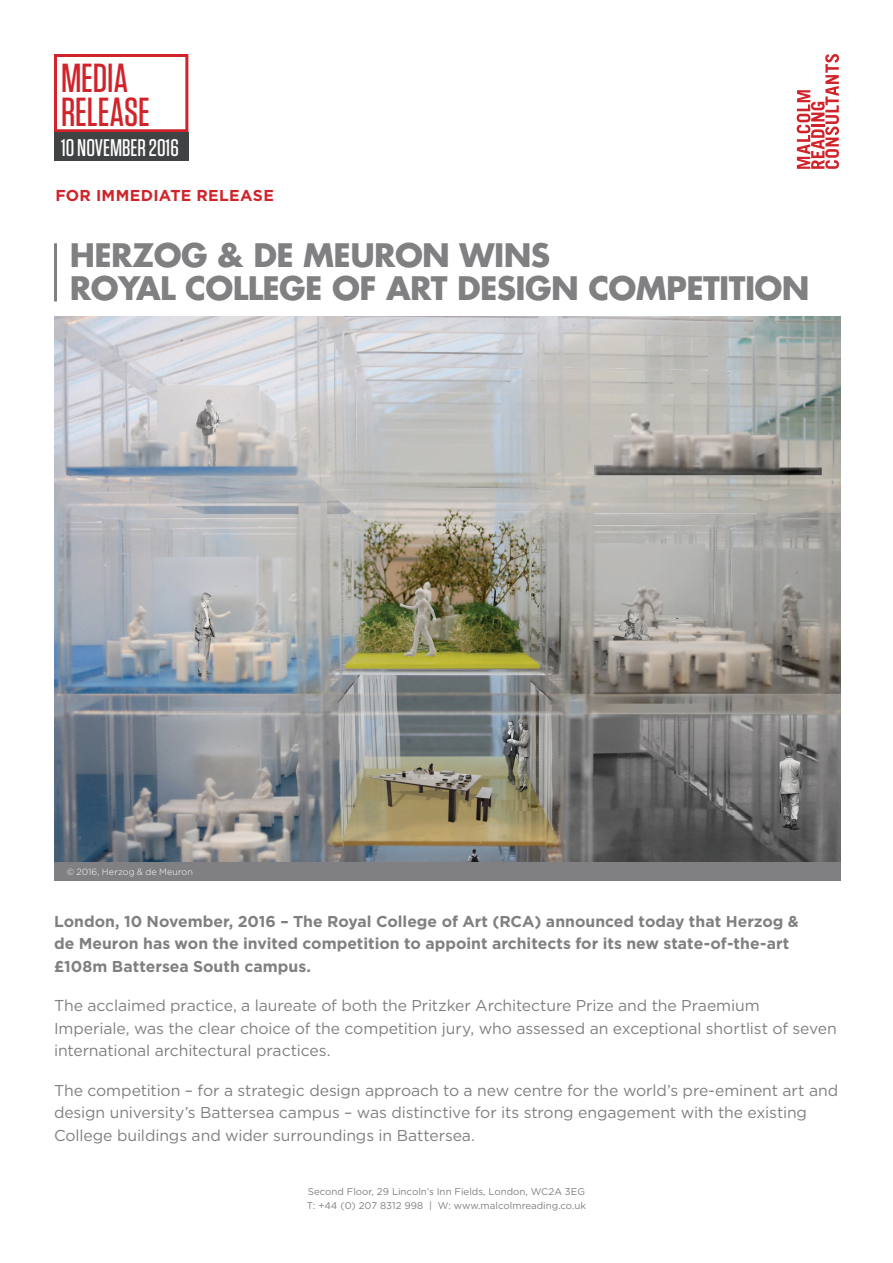
<style>
.page{position:relative;width:893px;height:1263px;background:#fff}
.page>*{position:absolute;margin:0;border:0;box-sizing:border-box;transform-origin:0 0}
.t1{font:500 40.5px/34.5px "Tungsten";color:#d1232a}
.t2{font:700 31.5px/33px "Futura Std";letter-spacing:-.02em;color:#808083}
.t3{font:500 24px "Tungsten";color:#fff}
.t4{font:15.75px/22.5px "Gotham";letter-spacing:-.005em;color:#808083}
.t5{font:700 15.75px/22.5px "Gotham";color:#808083}
.t6{font:700 15.75px "Gotham";letter-spacing:.02em;color:#d1232a}
.t7{font:9.75px/13.5px "Gotham";color:#808083}
.t8{font:300 9px "Gotham";letter-spacing:.01em;color:#fff}
</style>
<div class="page">
<svg style="left:797px;top:54px;width:42px;height:115px"></svg>
<div style="left:54px;top:54px;width:134px;height:78px;border:3px solid #d1232a"></div>
<div style="left:54px;top:132px;width:134px;height:28px;background:#414243"></div>
<img style="left:54px;top:317px;width:786px;height:545px">
<hr style="left:54px;top:243px;width:3px;height:58px;background:#808083">
<div style="left:54px;top:862px;width:786px;height:19px;background:#808083"></div>
<h1 class="t1" style="left:61px;top:61px;width:90px">MEDIA<br>RELEASE</h1>
<h3 class="t3" style="left:61px;top:135px;width:119px">10 NOVEMBER 2016</h3>
<p class="t6" style="left:55px;top:185px;width:220px">FOR IMMEDIATE RELEASE</p>
<h2 class="t2" style="left:70px;top:238px;width:741px">HERZOG &amp; DE MEURON WINS<br>ROYAL COLLEGE OF ART DESIGN COMPETITION</h2>
<p class="t8" style="left:67px;top:866px;width:128px">© 2016, Herzog &amp; de Meuron</p>
<p class="t5" style="left:54px;top:909px;width:746px">London, 10 November, 2016 – The Royal College of Art (RCA) announced today that Herzog &amp; de Meuron has won the invited competition to appoint architects for its new state-of-the-art £108m Battersea South campus.</p>
<p class="t4" style="left:54px;top:994px;width:784px">The acclaimed practice, a laureate of both the Pritzker Architecture Prize and the Praemium<br>Imperiale, was the clear choice of the competition jury, who assessed an exceptional shortlist of seven international architectural practices.</p>
<p class="t4" style="left:54px;top:1078px;width:786px">The competition – for a strategic design approach to a new centre for the world’s pre-eminent art and design university’s Battersea campus – was distinctive for its strong engagement with the existing<br>College buildings and wider surroundings in Battersea.</p>
<p class="t7" style="left:307px;top:1185px;width:280px">Second Floor, 29 Lincoln’s Inn Fields, London, WC2A 3EG<br>T: +44 (0) 207 8312 998 | W: www.malcolmreading.co.uk</p>
</div>
